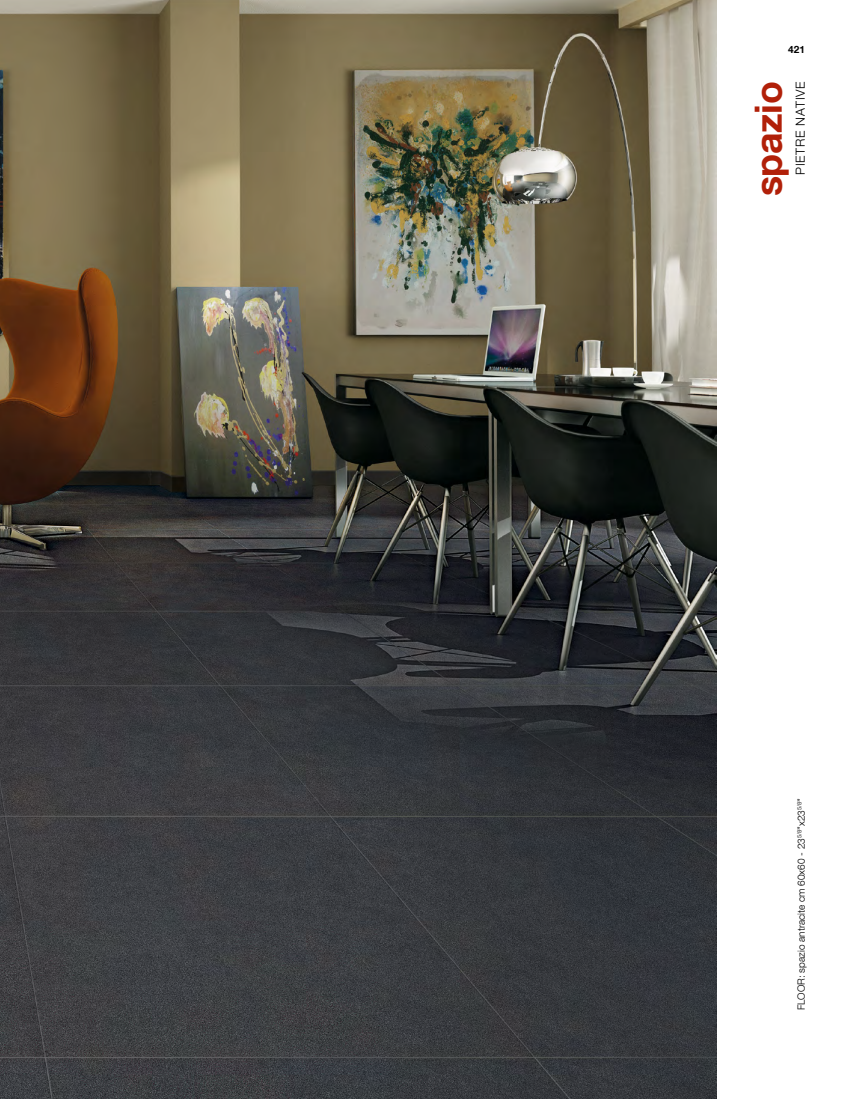
<style>
.page{position:relative;width:851px;height:1099px;background:#fff}
.page>*{position:absolute;margin:0;border:0;box-sizing:border-box;transform-origin:0 0}
.t1{font:700 37.5px "Helvetica Neue LT Com";letter-spacing:-.01em;color:#b12009}
.t2{font:300 12.5px "Helvetica Neue LT Com";letter-spacing:.05em;color:#000}
.t3{font:300 10px "Helvetica Neue LT Com";color:#000}
.t4{font:700 10px "Helvetica Neue LT Com";color:#000}
</style>
<div class="page">
<img style="left:0;top:0;width:716px;height:1098px">
<p class="t4" style="left:788px;top:43px;width:18px">421</p>
<h1 class="t1" style="left:744px;top:196px;width:116px;rotate:-90deg">spazio</h1>
<p class="t2" style="left:792px;top:174px;width:94px;rotate:-90deg">PIETRE NATIVE</p>
<p class="t3" style="left:795px;top:1010px;width:214px;rotate:-90deg">FLOOR: spazio antracite cm 60x60 - 23<sup>5/8</sup>”x23<sup>5/8</sup>”</p>
</div>
